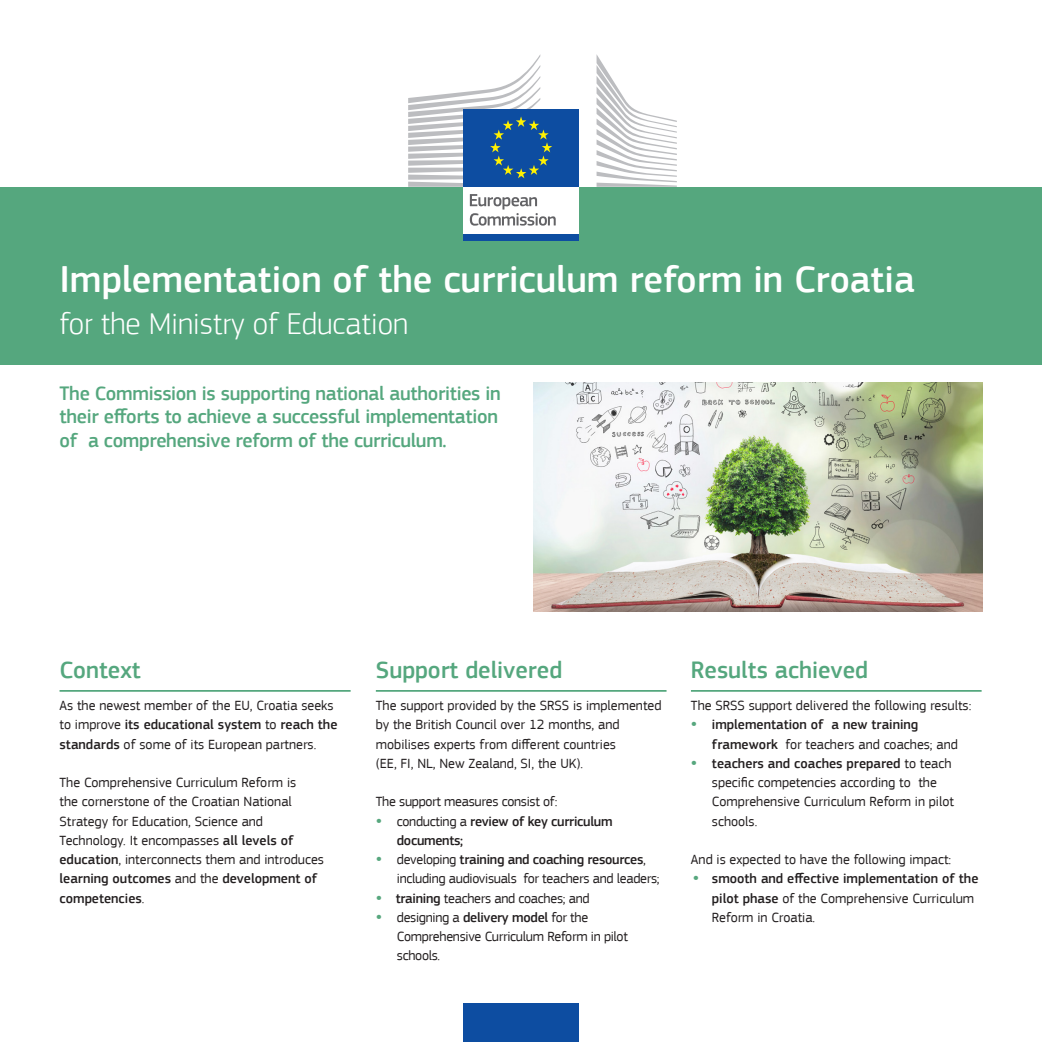
<style>
.page{position:relative;width:1042px;height:1042px;background:#fff}
.page>*{position:absolute;margin:0;border:0;box-sizing:border-box;transform-origin:0 0}
.heading{font:500 38.5px "EC Square Sans Pro";color:#fff}
.heading-2{font:300 31.5px "EC Square Sans Pro";color:#fff}
.subheading{font:500 24.5px "EC Square Sans Pro";color:#55a77e}
.body{font:500 20.12px/23.6px "EC Square Sans Pro";letter-spacing:-.015em;color:#55a77e}
.body-2{font:14px/19.2px "EC Square Sans Pro";color:#231f20}
.body-3{font:14px/19.2px "EC Square Sans Pro";letter-spacing:-.02em;color:#231f20}
.t1{font:500 14px/19.2px "EC Square Sans Pro";color:#231f20}
.t2{font:500 14px/19.2px "EC Square Sans Pro";letter-spacing:-.02em;color:#231f20}
.s1{font-weight:500}
.s2{font-size:19.25px;color:#57a77e}
.s3{font-weight:400}
.s4{font-weight:500;font-size:19.25px;color:#57a77e}
</style>
<div class="page">
<div style="left:0;top:187px;width:1042px;height:177px;background:#55a77e"></div>
<img style="left:533px;top:382px;width:449px;height:229px">
<hr style="left:376px;top:690px;width:290px;height:2px;background:#55a77e">
<hr style="left:691px;top:690px;width:290px;height:2px;background:#55a77e">
<hr style="left:60px;top:690px;width:291px;height:2px;background:#55a77e">
<div style="left:463px;top:184px;width:116px;height:52px;background:#fff"></div>
<svg style="left:470px;top:194px;width:86px;height:32px"></svg>
<div style="left:463px;top:234px;width:116px;height:7px;background:#0d4da1"></div>
<svg style="left:596px;top:54px;width:81px;height:133px"></svg>
<div style="left:463px;top:109px;width:116px;height:78px;background:#0d4da1"></div>
<svg style="left:408px;top:54px;width:144px;height:133px"></svg>
<div style="left:463px;top:1003px;width:116px;height:39px;background:#0d4da1"></div>
<p class="heading" style="left:59px;top:257px;width:857px">Implementation of the curriculum reform in Croatia</p>
<p class="heading-2" style="left:59px;top:305px;width:350px">for the Ministry of Education</p>
<p class="body" style="left:60px;top:382px;width:443px">The Commission is supporting national authorities in their efforts to achieve a successful implementation of a comprehensive reform of the curriculum.</p>
<p class="subheading" style="left:60px;top:656px;width:83px">Context</p>
<p class="body-2" style="left:60px;top:696px;width:279px">As the newest member of the EU, Croatia seeks to improve <span class="s1">its educational system</span> to <span class="s1">reach the standards</span> of some of its European partners.</p>
<p class="body-2" style="left:60px;top:773px;width:266px">The Comprehensive Curriculum Reform is<br>the cornerstone of the Croatian National Strategy for Education, Science and Technology. It encompasses <span class="s1">all levels of education</span>, interconnects them and introduces <span class="s1">learning outcomes</span> and the <span class="s1">development of competencies</span>.</p>
<p class="subheading" style="left:376px;top:656px;width:188px">Support delivered</p>
<p class="body-2" style="left:376px;top:696px;width:287px">The support provided by the SRSS is implemented by the British Council over 12 months, and mobilises experts from different countries<br>(EE, FI, NL, New Zealand, SI, the UK).</p>
<p class="body-3" style="left:376px;top:792px;width:183px">The support measures consist of:</p>
<p class="t2" style="left:397px;top:812px;width:217px;text-indent:-21px"><span class="s2">•</span> <span class="s3">conducting a</span> review of key curriculum documents;</p>
<p class="body-3" style="left:397px;top:850px;width:264px;text-indent:-21px"><span class="s4">•</span> developing <span class="s1">training and coaching resources</span>, including audiovisuals for teachers and leaders;</p>
<p class="body-3" style="left:376px;top:888px;width:215px"><span class="s4">•</span> <span class="s1">training</span> teachers and coaches; and</p>
<p class="body-3" style="left:397px;top:908px;width:232px;text-indent:-21px"><span class="s4">•</span> designing a <span class="s1">delivery model</span> for the<br>Comprehensive Curriculum Reform in pilot schools.</p>
<p class="subheading" style="left:691px;top:656px;width:179px">Results achieved</p>
<p class="body-2" style="left:691px;top:696px;width:282px">The SRSS support delivered the following results:</p>
<p class="t1" style="left:712px;top:715px;width:247px;text-indent:-21px"><span class="s2">•</span> implementation of a new training framework <span class="s3">for teachers and coaches; and</span></p>
<p class="body-2" style="left:712px;top:754px;width:243px;text-indent:-21px"><span class="s4">•</span> <span class="s1">teachers and coaches prepared</span> to teach specific competencies according to the Comprehensive Curriculum Reform in pilot schools.</p>
<p class="body-2" style="left:691px;top:850px;width:262px">And is expected to have the following impact:</p>
<p class="t1" style="left:712px;top:869px;width:268px;text-indent:-19px"><span class="s2">•</span> smooth and effective implementation of the pilot phase <span class="s3">of the Comprehensive Curriculum<br>Reform in Croatia.</span></p>
</div>
